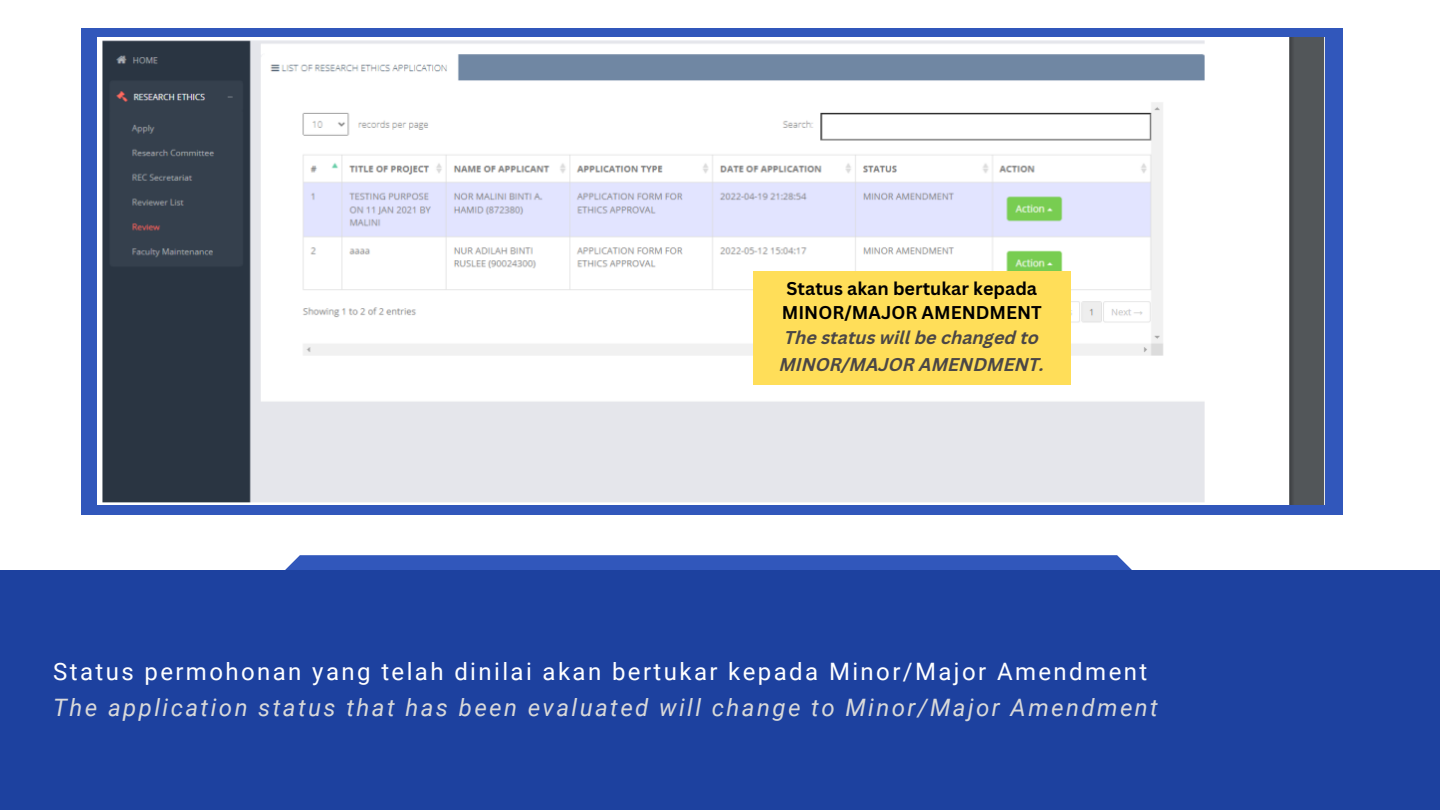
<style>
.page{position:relative;width:1440px;height:810px;background:#fff}
.page>*{position:absolute;margin:0;border:0;box-sizing:border-box;transform-origin:0 0}
.t1{font:italic 24px "Roboto";letter-spacing:.1em;color:#d9d9d9}
.t2{font:24px "Roboto";letter-spacing:.1em;color:#fff}
.t3{font:italic 700 18px/27px "Canva Sans";color:#4b4746}
.t4{font:700 18px/24.8px "Canva Sans";color:#000}
</style>
<div class="page">
<svg style="left:285px;top:555px;width:847px;height:15px;background:#375bbd"></svg>
<div style="left:0;top:570px;width:1440px;height:240px;background:#1d419f"></div>
<div style="left:81px;top:28px;width:1261px;height:487px;background:#3157bb"></div>
<img style="left:98px;top:38px;width:1227px;height:467px">
<div style="left:753px;top:271px;width:318px;height:113px;background:#ffde59"></div>
<p class="t4" style="left:782px;top:275px;width:262px">Status akan bertukar kepada<br>MINOR/MAJOR AMENDMENT</p>
<p class="t3" style="left:779px;top:326px;width:267px">The status will be changed to<br>MINOR/MAJOR AMENDMENT.</p>
<p class="t2" style="left:53px;top:658px;width:1096px">Status permohonan yang telah dinilai akan bertukar kepada Minor/Major Amendment</p>
<p class="t1" style="left:53px;top:694px;width:1106px">The application status that has been evaluated will change to Minor/Major Amendment</p>
</div>
